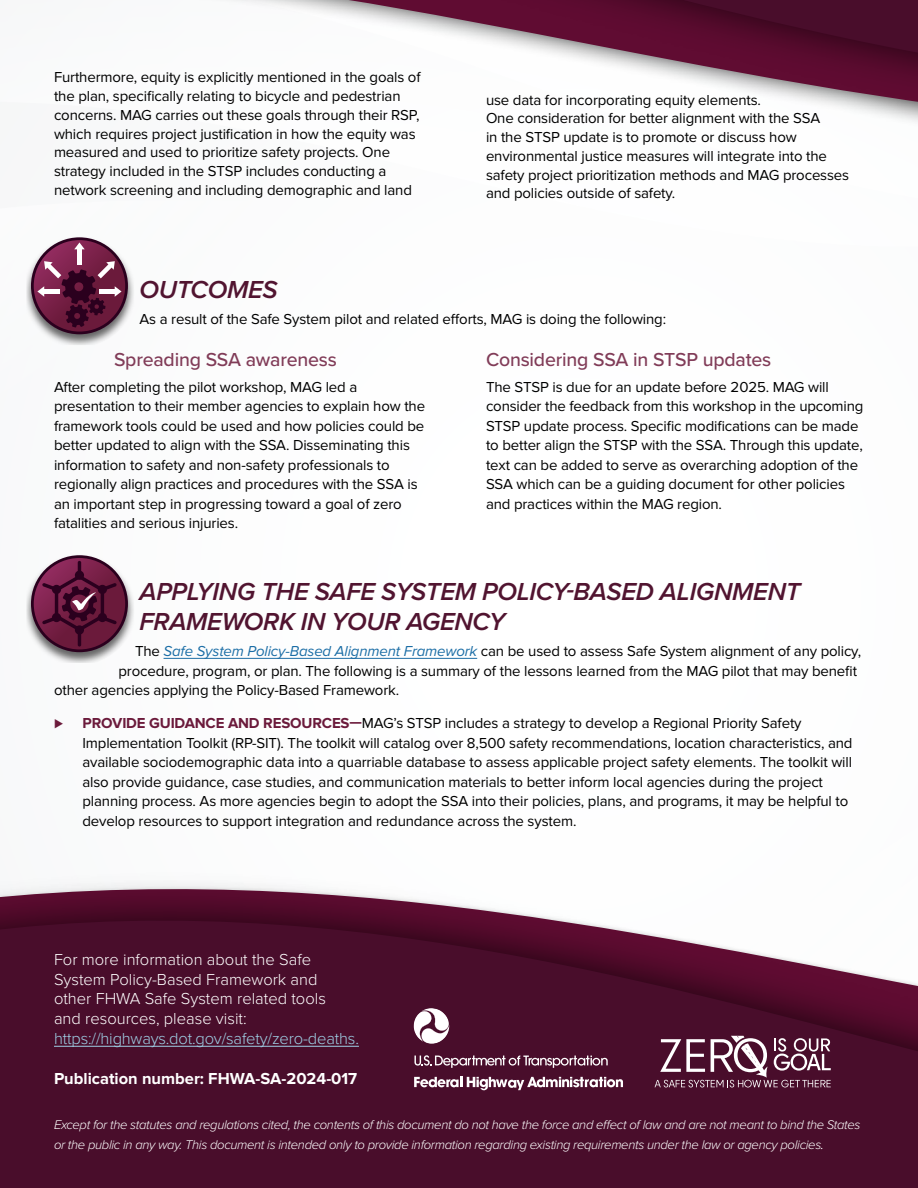
<style>
.page{position:relative;width:918px;height:1188px;background:#fff}
.page>*{position:absolute;margin:0;border:0;box-sizing:border-box;transform-origin:0 0}
.t1{font:italic 600 25.5px/30.6px "Proxima Nova";letter-spacing:-.01em;color:#511430}
.t2{font:500 19.5px "Proxima Nova";letter-spacing:-.01em;color:#813c58}
.t3{font:300 16.5px/19.8px "Proxima Nova";color:#fff}
.t4{font:700 16.5px "Proxima Nova";color:#fff}
.t5{font:15px/19.5px "Proxima Nova";letter-spacing:-.01em;color:#000}
.t6{font:15px "Proxima Nova";color:#6b1a3b}
.t7{font:italic 300 13.05px/19.8px "Proxima Nova";letter-spacing:-.025em;color:#fff}
.s1{font-style:italic;color:#1c6ea6}
.s2{font-weight:700;color:#6b1a3b}
.s3{color:#9ecfe5}
.s4{font-size:15px}
</style>
<div class="page">
<hr style="left:164px;top:658px;width:313px;height:1px;background:#1c6ea6">
<img style="left:26px;top:587px;width:108px;height:76px">
<svg style="left:30px;top:555px;width:99px;height:99px;background:#7e4862"></svg>
<hr style="left:78px;top:561px;width:3px;height:18px;background:#2b001e;border-radius:2px">
<hr style="left:78px;top:629px;width:3px;height:18px;background:#2b001e;border-radius:2px">
<img style="left:26px;top:269px;width:108px;height:76px">
<svg style="left:30px;top:237px;width:99px;height:99px"></svg>
<svg style="left:0;top:881px;width:918px;height:307px;background:#612c46"></svg>
<svg style="left:242px;top:2px;width:676px;height:120px"></svg>
<svg style="left:226px;top:0;width:692px;height:2px"></svg>
<svg style="left:655px;top:1036px;width:176px;height:51px"></svg>
<svg style="left:414px;top:1055px;width:194px;height:13px;background:#7a4f64"></svg>
<svg style="left:414px;top:1077px;width:209px;height:13px"></svg>
<svg style="left:414px;top:1008px;width:35px;height:36px"></svg>
<hr style="left:54px;top:1046px;width:305px;height:1px;background:#9ecfe5">
<p class="t5" style="left:54px;top:69px;width:369px;line-height:18.8px">Furthermore, equity is explicitly mentioned in the goals of the plan, specifcally relating to bicycle and pedestrian concerns. MAG carries out these goals through their RSP, which requires project justifcation in how the equity was measured and used to prioritize safety projects. One strategy included in the STSP includes conducting a network screening and including demographic and land</p>
<p class="t5" style="left:486px;top:91px;width:365px;line-height:18.8px">use data for incorporating equity elements.<br>One consideration for better alignment with the SSA<br>in the STSP update is to promote or discuss how environmental justice measures will integrate into the safety project prioritization methods and MAG processes and policies outside of safety.</p>
<h2 class="t1" style="left:140px;top:273px;width:140px">OUTCOMES</h2>
<p class="t5" style="left:140px;top:310px;width:528px">As a result of the Safe System pilot and related eforts, MAG is doing the following:</p>
<h3 class="t2" style="left:114px;top:348px;width:225px">Spreading SSA awareness</h3>
<p class="t5" style="left:54px;top:378px;width:373px">After completing the pilot workshop, MAG led a presentation to their member agencies to explain how the framework tools could be used and how policies could be better updated to align with the SSA. Disseminating this information to safety and non-safety professionals to regionally align practices and procedures with the SSA is an important step in progressing toward a goal of zero fatalities and serious injuries.</p>
<h3 class="t2" style="left:486px;top:348px;width:287px">Considering SSA in STSP updates</h3>
<p class="t5" style="left:486px;top:378px;width:379px">The STSP is due for an update before 2025. MAG will consider the feedback from this workshop in the upcoming STSP update process. Specifc modifcations can be made to better align the STSP with the SSA. Through this update, text can be added to serve as overarching adoption of the SSA which can be a guiding document for other policies and practices within the MAG region.</p>
<h2 class="t1" style="left:140px;top:575px;width:663px">APPLYING THE SAFE SYSTEM POLICY-BASED ALIGNMENT<br>FRAMEWORK IN YOUR AGENCY</h2>
<p class="t5" style="left:135px;top:642px;width:728px">The <span class="s1">Safe System Policy-Based Alignment Framework</span> can be used to assess Safe System alignment of any policy,</p>
<p class="t5" style="left:118px;top:662px;width:740px">procedure, program, or plan. The following is a summary of the lessons learned from the MAG pilot that may beneft</p>
<p class="t5" style="left:54px;top:681px;width:347px">other agencies applying the Policy-Based Framework.</p>
<p class="t6" style="left:54px;top:715px;width:10px">⊲</p>
<p class="t5" style="left:82px;top:714px;width:772px"><span class="s2">PROVIDE GUIDANCE AND RESOURCES—</span>MAG’s STSP includes a strategy to develop a Regional Priority Safety Implementation Toolkit (RP-SIT). The toolkit will catalog over 8,500 safety recommendations, location characteristics, and available sociodemographic data into a quarriable database to assess applicable project safety elements. The toolkit will also provide guidance, case studies, and communication materials to better inform local agencies during the project planning process. As more agencies begin to adopt the SSA into their policies, plans, and programs, it may be helpful to develop resources to support integration and redundance across the system.</p>
<p class="t3" style="left:54px;top:950px;width:306px">For more information about the Safe System Policy-Based Framework and other FHWA Safe System related tools<br>and resources, please visit: <span class="s3">https://highways.dot.gov/safety/zero-deaths.</span></p>
<p class="t4" style="left:54px;top:1069px;width:305px">Publication number: FHWA-SA-2024-017</p>
<p class="t7" style="left:54px;top:1114px;width:808px">Except for the statutes and regulations cited, the contents of this document do not have the force and efect of law and are not meant to bind the States or the public in any way. This document is intended only to provide information regarding existing requirements under the law or agency policies<span class="s4">.</span></p>
</div>
